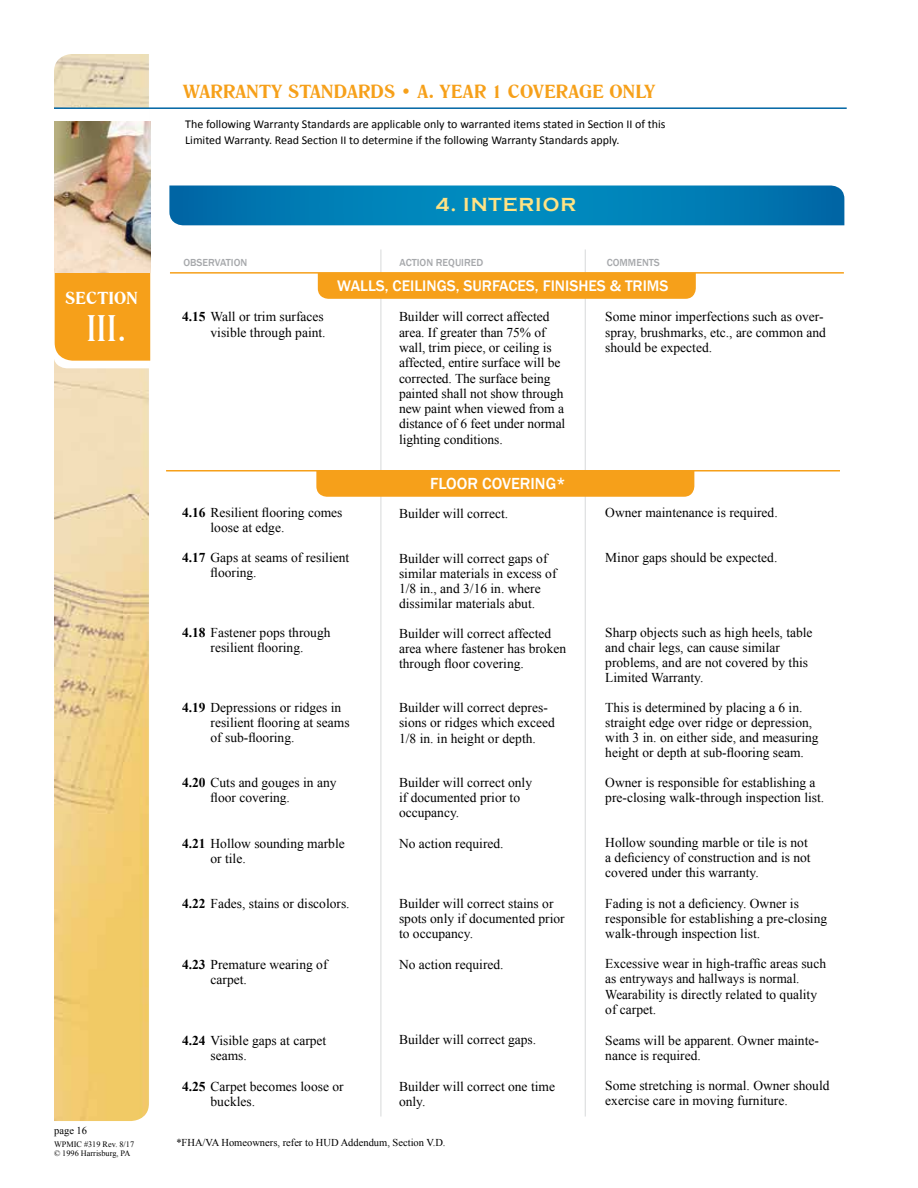
<style>
.page{position:relative;width:918px;height:1188px;background:#fff}
.page>*{position:absolute;margin:0;border:0;box-sizing:border-box;transform-origin:0 0}
.t1{font:36px "Romana BT";color:#fff}
.t2{font:700 19.5px "Copperplate Gothic";letter-spacing:.05em;color:#ffe384}
.t3{font:700 18px "Romana BT";letter-spacing:.01em;color:#f6a01a}
.t4{font:500 16.5px "Franklin Gothic";color:#fff}
.t5{font:700 16.5px "Romana BT";letter-spacing:.01em;color:#fff}
.t6{font:500 15.75px "Franklin Gothic";color:#fff}
.t7{font:13.5px/15.3px "Times New Roman";color:#000}
.t8{font:12px/15.3px "Calibri";color:#000}
.t9{font:10.5px "Times New Roman";color:#000}
.t10{font:500 10.5px "Franklin Gothic";color:#a7a9ac}
.t11{font:8.25px/9px "Times New Roman";color:#000}
.s1{font-weight:700}
</style>
<div class="page">
<hr style="left:381px;top:249px;width:1px;height:868px;background:#d7d9da">
<hr style="left:585px;top:249px;width:1px;height:868px;background:#d7d9da">
<div style="left:318px;top:274px;width:378px;height:25px;background:#f6a01a"></div>
<hr style="left:170px;top:272px;width:674px;height:2px;background:#f6a01a">
<img style="left:54px;top:54px;width:95px;height:1067px">
<svg style="left:54px;top:109px;width:96px;height:259px"></svg>
<hr style="left:54px;top:107px;width:793px;height:2px;background:#0065a4">
<img style="left:55px;top:121px;width:95px;height:152px">
<svg style="left:169px;top:186px;width:675px;height:39px;background:#017db5"></svg>
<hr style="left:166px;top:470px;width:674px;height:2px;background:#f6a01a">
<div style="left:316px;top:471px;width:378px;height:26px;background:#f6a01a"></div>
<p class="t5" style="left:65px;top:288px;width:74px">SECTION</p>
<h1 class="t1" style="left:87px;top:307px;width:42px">III.</h1>
<p class="t9" style="left:54px;top:1123px;width:34px">page 16</p>
<p class="t11" style="left:54px;top:1140px;width:82px">WPMIC #319 Rev. 8/17 © 1996 Harrisburg, PA</p>
<h3 class="t3" style="left:183px;top:81px;width:474px">WARRANTY STANDARDS • A. YEAR 1 COVERAGE ONLY</h3>
<p class="t8" style="left:185px;top:116px;width:482px">The following Warranty Standards are applicable only to warranted items stated in Section II of this<br>Limited Warranty. Read Section II to determine if the following Warranty Standards apply.</p>
<h2 class="t2" style="left:436px;top:194px;width:142px">4. INTERIOR</h2>
<p class="t10" style="left:183px;top:256px;width:65px">OBSERVATION</p>
<p class="t10" style="left:400px;top:256px;width:85px">ACTION REQUIRED</p>
<p class="t10" style="left:607px;top:256px;width:55px">COMMENTS</p>
<p class="t7" style="left:182px;top:309px;width:145px;text-align:right"><span class="s1">4.15</span> Wall or trim surfaces visible through paint.</p>
<p class="t6" style="left:337px;top:276px;width:333px">WALLS, CEILINGS, SURFACES, FINISHES &amp; TRIMS</p>
<p class="t7" style="left:399px;top:309px;width:168px">Builder will correct affected area. If greater than 75% of wall, trim piece, or ceiling is affected, entire surface will be corrected. The surface being painted shall not show through new paint when viewed from a distance of 6 feet under normal lighting conditions.</p>
<p class="t4" style="left:430px;top:473px;width:137px">FLOOR COVERING*</p>
<p class="t7" style="left:605px;top:309px;width:222px">Some minor imperfections such as over&shy;spray, brushmarks, etc., are common and should be expected.</p>
<p class="t7" style="left:211px;top:505px;width:134px;text-indent:-28px"><span class="s1">4.16</span> Resilient flooring comes loose at edge.</p>
<p class="t7" style="left:211px;top:549px;width:140px;text-indent:-28px"><span class="s1">4.17</span> Gaps at seams of resilient flooring.</p>
<p class="t7" style="left:182px;top:624px;width:150px;text-align:center"><span class="s1">4.18</span> Fastener pops through resilient flooring.</p>
<p class="t7" style="left:211px;top:699px;width:141px;text-indent:-28px"><span class="s1">4.19</span> Depressions or ridges in resilient flooring at seams of sub-flooring.</p>
<p class="t7" style="left:211px;top:775px;width:127px;text-indent:-28px"><span class="s1">4.20</span> Cuts and gouges in any floor covering.</p>
<p class="t7" style="left:211px;top:835px;width:136px;text-indent:-28px"><span class="s1">4.21</span> Hollow sounding marble or tile.</p>
<p class="t7" style="left:182px;top:896px;width:169px"><span class="s1">4.22</span> Fades, stains or discolors.</p>
<p class="t7" style="left:211px;top:956px;width:118px;text-indent:-28px"><span class="s1">4.23</span> Premature wearing of carpet.</p>
<p class="t7" style="left:211px;top:1033px;width:117px;text-indent:-28px"><span class="s1">4.24</span> Visible gaps at carpet seams.</p>
<p class="t7" style="left:211px;top:1079px;width:135px;text-indent:-28px"><span class="s1">4.25</span> Carpet becomes loose or buckles.</p>
<p class="t7" style="left:399px;top:505px;width:111px">Builder will correct.</p>
<p class="t7" style="left:399px;top:550px;width:159px">Builder will correct gaps of similar materials in excess of<br>1/8 in., and 3/16 in. where dissimilar materials abut.</p>
<p class="t7" style="left:399px;top:625px;width:169px">Builder will correct affected area where fastener has broken through floor covering.</p>
<p class="t7" style="left:399px;top:700px;width:157px">Builder will correct depres&shy;sions or ridges which exceed<br>1/8 in. in height or depth.</p>
<p class="t7" style="left:399px;top:774px;width:135px">Builder will correct only if documented prior to occupancy.</p>
<p class="t7" style="left:399px;top:835px;width:106px">No action required.</p>
<p class="t7" style="left:399px;top:895px;width:167px">Builder will correct stains or spots only if documented prior to occupancy.</p>
<p class="t7" style="left:399px;top:956px;width:106px">No action required.</p>
<p class="t7" style="left:399px;top:1032px;width:139px">Builder will correct gaps.</p>
<p class="t7" style="left:399px;top:1078px;width:157px">Builder will correct one time only.</p>
<p class="t9" style="left:176px;top:1135px;width:271px">*FHA/VA Homeowners, refer to HUD Addendum, Section V.D.</p>
<p class="t7" style="left:605px;top:505px;width:174px">Owner maintenance is required.</p>
<p class="t7" style="left:605px;top:550px;width:174px">Minor gaps should be expected.</p>
<p class="t7" style="left:605px;top:625px;width:209px">Sharp objects such as high heels, table and chair legs, can cause similar problems, and are not covered by this<br>Limited Warranty.</p>
<p class="t7" style="left:605px;top:700px;width:215px">This is determined by placing a 6 in. straight edge over ridge or depression, with 3 in. on either side, and measuring height or depth at sub-flooring seam.</p>
<p class="t7" style="left:605px;top:775px;width:220px">Owner is responsible for establishing a pre-closing walk-through inspection list.</p>
<p class="t7" style="left:605px;top:835px;width:207px">Hollow sounding marble or tile is not a deficiency of construction and is not covered under this warranty.</p>
<p class="t7" style="left:605px;top:895px;width:223px">Fading is not a deficiency. Owner is responsible for establishing a pre-closing walk-through inspection list.</p>
<p class="t7" style="left:605px;top:956px;width:222px">Excessive wear in high-traffic areas such as entryways and hallways is normal.<br>Wearability is directly related to quality of carpet.</p>
<p class="t7" style="left:605px;top:1032px;width:215px">Seams will be apparent. Owner mainte&shy;nance is required.</p>
<p class="t7" style="left:605px;top:1078px;width:226px">Some stretching is normal. Owner should exercise care in moving furniture.</p>
</div>
